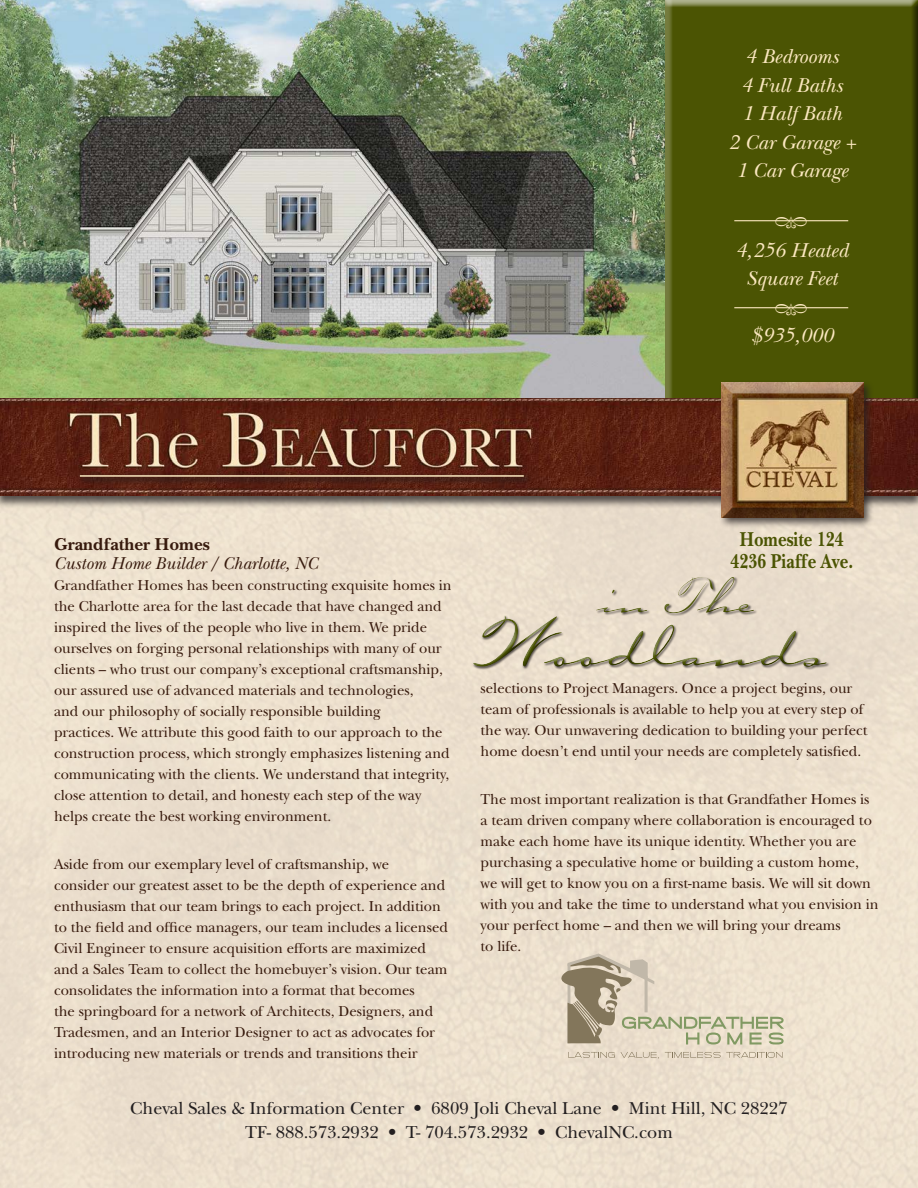
<style>
.page{position:relative;width:918px;height:1188px;background:#fff}
.page>*{position:absolute;margin:0;border:0;box-sizing:border-box;transform-origin:0 0}
.t1{font:66.45px "Carlotta";color:#4b5403}
.t2{font:48.9px "Carlotta";color:#4b5403}
.t3{font:italic 21px "New Baskerville";color:#fbe8c0}
.t4{font:700 21px "New Baskerville";color:#4b5403;scale:.82 1}
.t5{font:18px "New Baskerville";color:#231f20}
.t6{font:italic 18px/19.5px "New Baskerville";color:#371a0d}
.t7{font:18px "L Decoration Pi One";color:#fbe8c0}
.t8{font:15px/21px "New Baskerville";color:#371a0d}
.s1{font-weight:700;font-style:normal}
</style>
<div class="page">
<img style="left:0;top:0;width:661px;height:398px">
<div style="left:661px;top:0;width:257px;height:422px;background:#231f20;opacity:.75"></div>
<div style="left:0;top:398px;width:918px;height:111px;background:#231f20;opacity:.75"></div>
<img style="left:0;top:398px;width:918px;height:98px">
<div style="left:719px;top:380px;width:156px;height:149px;background:#231f20;opacity:.75"></div>
<div style="left:721px;top:381px;width:144px;height:138px;background:#231f20;opacity:.75"></div>
<div style="left:77px;top:472px;width:456px;height:15px;background:#231f20;opacity:.75"></div>
<hr style="left:80px;top:475px;width:444px;height:2px;background:#fbe8c0">
<hr style="left:734px;top:220px;width:114px;height:1px;background:#fbe8c0">
<hr style="left:734px;top:307px;width:114px;height:1px;background:#fbe8c0">
<svg style="left:568px;top:1052px;width:91px;height:7px"></svg>
<svg style="left:665px;top:1052px;width:118px;height:6px"></svg>
<svg style="left:555px;top:954px;width:229px;height:91px;background:#d4cab4"></svg>
<div style="left:463px;top:605px;width:372px;height:68px;background:#eadecc"></div>
<div style="left:465px;top:609px;width:372px;height:69px;background:#231f20;opacity:.75"></div>
<div style="left:586px;top:567px;width:177px;height:51px;background:#e9dccb"></div>
<div style="left:588px;top:570px;width:177px;height:54px;background:#231f20;opacity:.75"></div>
<p class="t3" style="left:745px;top:44px;width:95px">4 Bedrooms</p>
<p class="t3" style="left:741px;top:73px;width:103px">4 Full Baths</p>
<p class="t3" style="left:742px;top:101px;width:101px">1 Half Bath</p>
<p class="t3" style="left:728px;top:130px;width:129px">2 Car Garage +</p>
<p class="t3" style="left:736px;top:158px;width:113px">1 Car Garage</p>
<p class="t7" style="left:807px;top:234px;width:33px;rotate:-180deg">OP</p>
<p class="t3" style="left:736px;top:238px;width:114px">4,256 Heated</p>
<p class="t3" style="left:746px;top:266px;width:93px">Square Feet</p>
<p class="t3" style="left:751px;top:323px;width:84px">$935,000</p>
<p class="t7" style="left:807px;top:321px;width:33px;rotate:-180deg">OP</p>
<p class="t6" style="left:54px;top:534px;width:265px"><span class="s1">Grandfather Homes<br></span>Custom Home Builder / Charlotte, NC</p>
<p class="t8" style="left:54px;top:575px;width:399px">Grandfather Homes has been constructing exquisite homes in the Charlotte area for the last decade that have changed and inspired the lives of the people who live in them. We pride ourselves on forging personal relationships with many of our clients – who trust our company’s exceptional craftsmanship, our assured use of advanced materials and technologies,<br>and our philosophy of socially responsible building<br>practices. We attribute this good faith to our approach to the construction process, which strongly emphasizes listening and communicating with the clients. We understand that integrity, close attention to detail, and honesty each step of the way helps create the best working environment.</p>
<p class="t8" style="left:54px;top:854px;width:395px">Aside from our exemplary level of craftsmanship, we<br>consider our greatest asset to be the depth of experience and enthusiasm that our team brings to each project. In addition to the field and office managers, our team includes a licensed Civil Engineer to ensure acquisition efforts are maximized and a Sales Team to collect the homebuyer’s vision. Our team consolidates the information into a format that becomes<br>the springboard for a network of Architects, Designers, and Tradesmen, and an Interior Designer to act as advocates for introducing new materials or trends and transitions their</p>
<p class="t4" style="left:740px;top:526px;width:128px">Homesite 124</p>
<p class="t4" style="left:731px;top:549px;width:151px">4236 Piaffe Ave.</p>
<h2 class="t2" style="left:599px;top:567px;width:159px">in The</h2>
<h1 class="t1" style="left:471px;top:603px;width:360px">Woodlands</h1>
<p class="t8" style="left:481px;top:678px;width:389px">selections to Project Managers. Once a project begins, our team of professionals is available to help you at every step of the way. Our unwavering dedication to building your perfect home doesn’t end until your needs are completely satisfied.</p>
<p class="t8" style="left:481px;top:789px;width:400px">The most important realization is that Grandfather Homes is a team driven company where collaboration is encouraged to make each home have its unique identity. Whether you are purchasing a speculative home or building a custom home, we will get to know you on a first-name basis. We will sit down with you and take the time to understand what you envision in your perfect home – and then we will bring your dreams<br>to life.</p>
<p class="t5" style="left:130px;top:1098px;width:659px">Cheval Sales &amp; Information Center • 6809 Joli Cheval Lane • Mint Hill, NC 28227</p>
<p class="t5" style="left:245px;top:1122px;width:429px">TF- 888.573.2932 • T- 704.573.2932 • ChevalNC.com</p>
</div>
